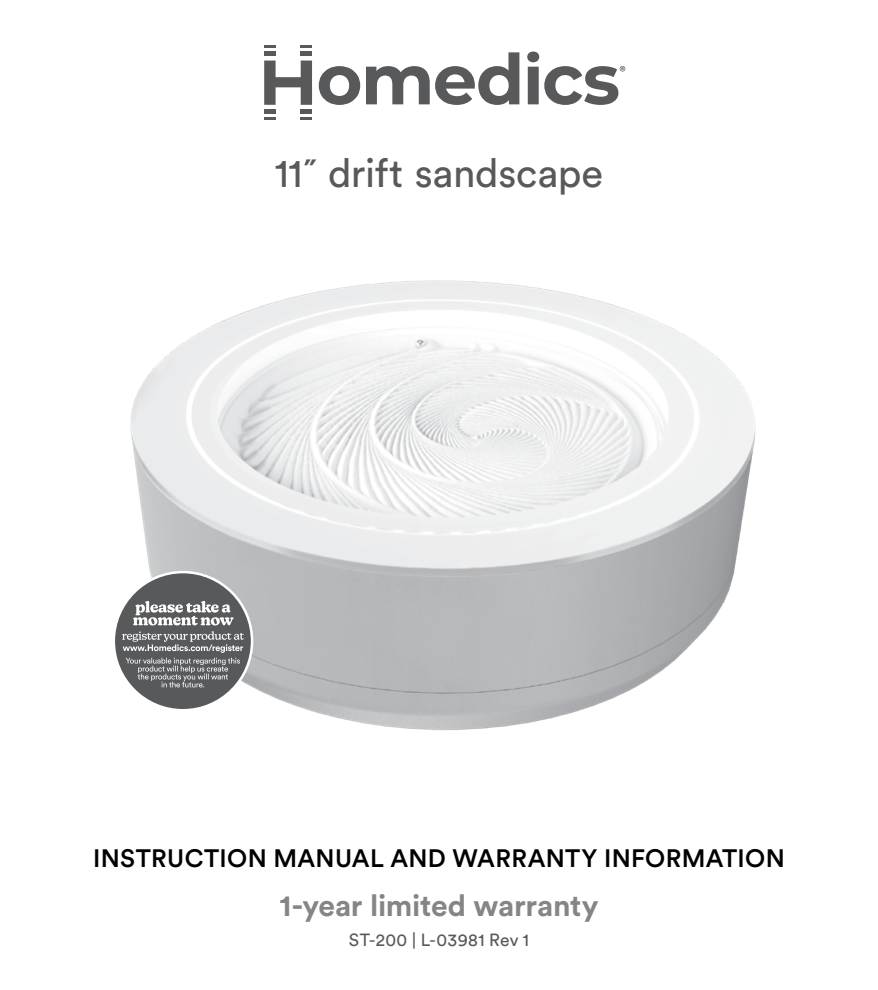
<style>
.page{position:relative;width:878px;height:990px;background:#fff}
.page>*{position:absolute;margin:0;border:0;box-sizing:border-box;transform-origin:0 0}
.t1{font:40px "Circular Std";letter-spacing:-.005em;color:#58595b}
.t2{font:700 30px "Circular Std";letter-spacing:-.01em;color:#848587}
.t3{font:500 25px "Circular Std";letter-spacing:.015em;color:#000}
.t4{font:17.5px "Circular Std";letter-spacing:.025em;color:#58595b}
</style>
<div class="page">
<img style="left:130px;top:280px;width:626px;height:450px">
<svg style="left:264px;top:61px;width:48px;height:44px"></svg>
<svg style="left:319px;top:66px;width:41px;height:39px"></svg>
<svg style="left:366px;top:66px;width:63px;height:38px"></svg>
<svg style="left:435px;top:52px;width:84px;height:53px"></svg>
<hr style="left:264px;top:109px;width:11px;height:4px;background:#58595b">
<hr style="left:301px;top:109px;width:11px;height:4px;background:#58595b">
<svg style="left:264px;top:117px;width:11px;height:3px"></svg>
<svg style="left:301px;top:117px;width:11px;height:3px"></svg>
<hr style="left:301px;top:52px;width:11px;height:4px;background:#58595b">
<hr style="left:264px;top:52px;width:11px;height:4px;background:#58595b">
<svg style="left:301px;top:45px;width:11px;height:3px"></svg>
<svg style="left:264px;top:45px;width:11px;height:3px"></svg>
<svg style="left:527px;top:52px;width:98px;height:53px"></svg>
<div style="left:114px;top:572px;width:138px;height:138px;background:#58595b;border-radius:50%"></div>
<svg style="left:133px;top:601px;width:101px;height:24px"></svg>
<svg style="left:122px;top:631px;width:122px;height:56px"></svg>
<h1 class="t1" style="left:275px;top:149px;width:330px">11˝ drift sandscape</h1>
<p class="t3" style="left:93px;top:842px;width:693px">INSTRUCTION MANUAL AND WARRANTY INFORMATION</p>
<p class="t2" style="left:279px;top:886px;width:321px">1-year limited warranty</p>
<p class="t4" style="left:349px;top:929px;width:181px">ST-200 | L-03981 Rev 1</p>
</div>
